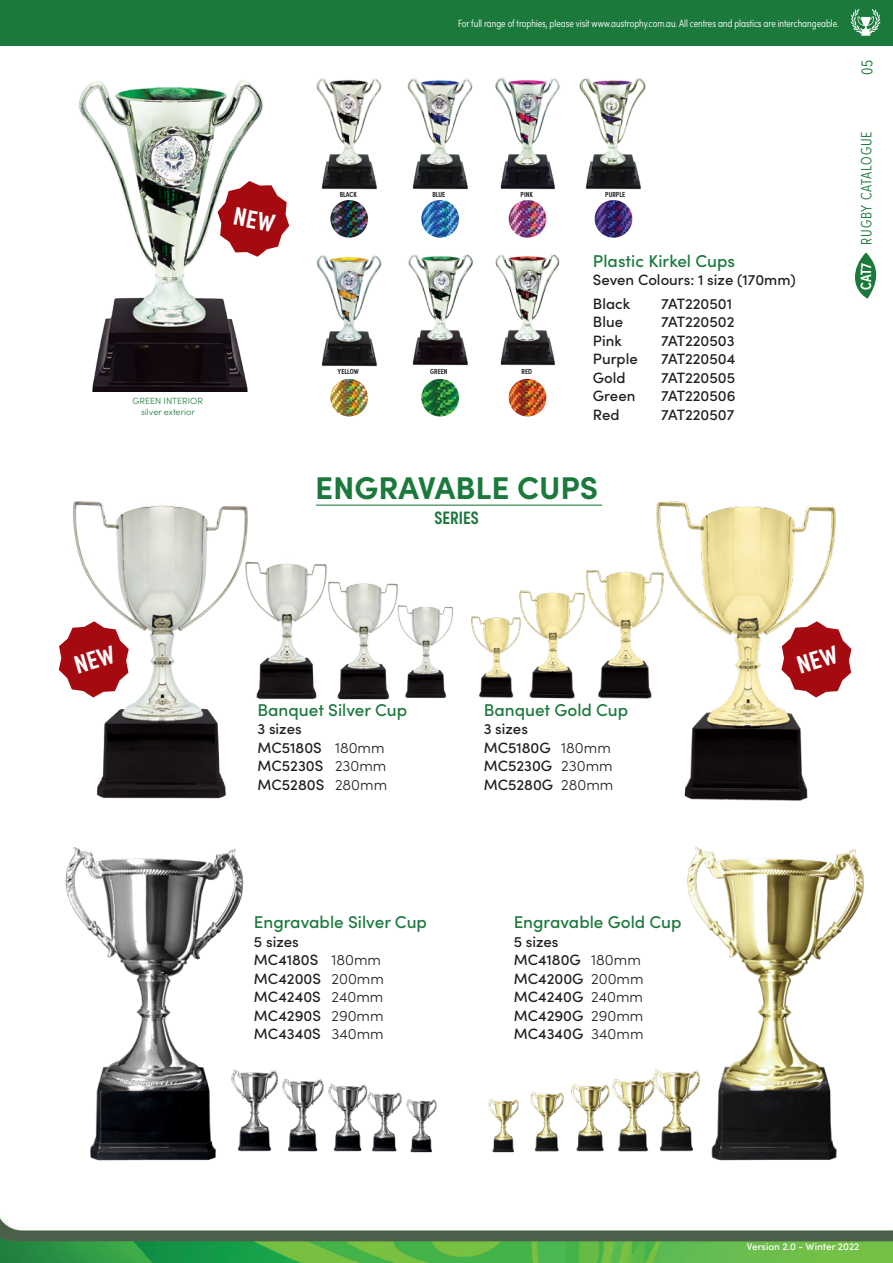
<style>
.page{position:relative;width:893px;height:1263px;background:#fff}
.page>*{position:absolute;margin:0;border:0;box-sizing:border-box;transform-origin:0 0}
.CAT_H2{font:700 31.5px "Sofia Pro";color:#1b793c}
.CAT_H3{font:600 18px "Sofia Pro Condensed";color:#1b793c}
.ATW_CAT_Table_H1{font:500 17.1px "Sofia Pro";color:#1b793c}
.t1{font:300 16.5px "Sofia Pro Condensed";color:#1b793c}
.ATW_table_body{font:500 15px "Sofia Pro";color:#231f20}
.ATW_table_body-2{font:300 15px "Sofia Pro";color:#231f20}
.ATW_CAT_H2{font:500 15px "Sofia Pro";color:#231f20}
.t2{font:300 15px "Sofia Pro Condensed";letter-spacing:.06em;color:#1b793c}
.t3{font:600 15px "Sofia Pro Condensed";color:#fff}
.t4{font:300 10.5px "Sofia Pro Condensed";color:#fff}
.t5{font:500 10.05px "Sofia Pro";color:#fff}
.ATW_Caption_small{font:300 9px "Sofia Pro";color:#1b793c}
.ATW_condensed_label{font:600 7.35px "Sofia Pro Condensed";color:#231f20}
</style>
<div class="page">
<img style="left:0;top:200px;width:893px;height:1063px">
<div style="left:0;top:0;width:893px;height:46px;background:#1b793c"></div>
<svg style="left:850px;top:9px;width:31px;height:27px"></svg>
<svg style="left:851px;top:252px;width:30px;height:47px"></svg>
<img style="left:251px;top:1060px;width:40px;height:103px">
<img style="left:273px;top:1070px;width:62px;height:92px">
<img style="left:320px;top:1076px;width:57px;height:84px">
<img style="left:360px;top:1085px;width:50px;height:74px">
<img style="left:400px;top:1093px;width:45px;height:66px">
<img style="left:646px;top:809px;width:247px;height:354px">
<img style="left:643px;top:1060px;width:69px;height:103px">
<img style="left:604px;top:1070px;width:61px;height:92px">
<img style="left:563px;top:1076px;width:56px;height:84px">
<img style="left:523px;top:1085px;width:50px;height:74px">
<img style="left:482px;top:1093px;width:45px;height:66px">
<img style="left:25px;top:809px;width:226px;height:357px">
<img style="left:579px;top:77px;width:67px;height:113px">
<img style="left:65px;top:80px;width:209px;height:312px">
<img style="left:316px;top:78px;width:66px;height:112px">
<img style="left:407px;top:78px;width:66px;height:112px">
<img style="left:495px;top:77px;width:65px;height:113px">
<img style="left:313px;top:249px;width:73px;height:119px">
<img style="left:404px;top:249px;width:72px;height:118px">
<img style="left:491px;top:249px;width:73px;height:118px">
<img style="left:330px;top:379px;width:38px;height:37px;border-radius:19px">
<img style="left:330px;top:200px;width:38px;height:38px;border-radius:19px">
<img style="left:509px;top:200px;width:37px;height:38px;border-radius:19px">
<img style="left:595px;top:200px;width:37px;height:38px;border-radius:19px">
<img style="left:509px;top:379px;width:37px;height:37px;border-radius:19px">
<img style="left:421px;top:200px;width:38px;height:38px;border-radius:19px">
<img style="left:421px;top:379px;width:38px;height:37px;border-radius:19px">
<img style="left:334px;top:575px;width:70px;height:131px">
<img style="left:248px;top:554px;width:86px;height:153px">
<img style="left:517px;top:585px;width:66px;height:117px">
<img style="left:583px;top:563px;width:65px;height:141px">
<img style="left:58px;top:492px;width:190px;height:325px">
<img style="left:648px;top:486px;width:206px;height:327px">
<img style="left:393px;top:602px;width:64px;height:100px">
<img style="left:469px;top:612px;width:57px;height:89px">
<hr style="left:316px;top:505px;width:286px;height:1px;background:#1b793c">
<svg style="left:59px;top:621px;width:70px;height:76px"></svg>
<svg style="left:218px;top:181px;width:71px;height:76px"></svg>
<svg style="left:781px;top:621px;width:70px;height:76px"></svg>
<p class="ATW_Caption_small" style="left:133px;top:394px;width:72px">GREEN INTERIOR</p>
<p class="ATW_Caption_small" style="left:141px;top:405px;width:55px">silver exterior</p>
<p class="t4" style="left:458px;top:15px;width:382px">For full range of trophies, please visit www.austrophy.com.au. All centres and plastics are interchangeable.</p>
<p class="t1" style="left:855px;top:75px;width:17px;rotate:-90deg">05</p>
<p class="ATW_condensed_label" style="left:340px;top:188px;width:19px">BLACK</p>
<p class="ATW_condensed_label" style="left:338px;top:366px;width:23px">YELLOW</p>
<p class="ATW_condensed_label" style="left:432px;top:188px;width:15px">BLUE</p>
<p class="ATW_condensed_label" style="left:430px;top:366px;width:19px">GREEN</p>
<p class="ATW_condensed_label" style="left:521px;top:188px;width:14px">PINK</p>
<p class="ATW_condensed_label" style="left:521px;top:366px;width:12px">RED</p>
<p class="ATW_condensed_label" style="left:605px;top:188px;width:22px">PURPLE</p>
<p class="ATW_CAT_Table_H1" style="left:593px;top:248px;width:144px">Plastic Kirkel Cups</p>
<p class="ATW_CAT_H2" style="left:593px;top:269px;width:204px">Seven Colours: 1 size (170mm)</p>
<p class="ATW_table_body" style="left:593px;top:292px;width:39px">Black</p>
<p class="ATW_table_body" style="left:661px;top:292px;width:72px">7AT220501</p>
<p class="ATW_table_body" style="left:593px;top:311px;width:32px">Blue</p>
<p class="ATW_table_body" style="left:661px;top:311px;width:75px">7AT220502</p>
<p class="ATW_table_body" style="left:593px;top:329px;width:30px">Pink</p>
<p class="ATW_table_body" style="left:661px;top:329px;width:75px">7AT220503</p>
<p class="ATW_table_body" style="left:593px;top:348px;width:46px">Purple</p>
<p class="ATW_table_body" style="left:661px;top:348px;width:76px">7AT220504</p>
<p class="ATW_table_body" style="left:593px;top:366px;width:34px">Gold</p>
<p class="ATW_table_body" style="left:661px;top:366px;width:75px">7AT220505</p>
<p class="ATW_table_body" style="left:593px;top:385px;width:44px">Green</p>
<p class="ATW_table_body" style="left:661px;top:385px;width:76px">7AT220506</p>
<p class="ATW_table_body" style="left:593px;top:403px;width:28px">Red</p>
<p class="ATW_table_body" style="left:661px;top:403px;width:75px">7AT220507</p>
<p class="CAT_H2" style="left:315px;top:463px;width:285px">ENGRAVABLE CUPS</p>
<p class="CAT_H3" style="left:435px;top:504px;width:46px">SERIES</p>
<p class="t2" style="left:855px;top:245px;width:115px;rotate:-90deg">RUGBY CATALOGUE</p>
<p class="t3" style="left:855px;top:290px;width:28px;rotate:-90deg">CAT7</p>
<p class="ATW_CAT_Table_H1" style="left:257px;top:698px;width:151px">Banquet Silver Cup</p>
<p class="ATW_CAT_H2" style="left:257px;top:718px;width:46px">3 sizes</p>
<p class="ATW_table_body" style="left:257px;top:737px;width:66px">MC5180S</p>
<p class="ATW_table_body-2" style="left:335px;top:737px;width:51px">180mm</p>
<p class="ATW_table_body" style="left:257px;top:755px;width:67px">MC5230S</p>
<p class="ATW_table_body-2" style="left:335px;top:755px;width:53px">230mm</p>
<p class="ATW_table_body" style="left:257px;top:774px;width:68px">MC5280S</p>
<p class="ATW_table_body-2" style="left:335px;top:774px;width:54px">280mm</p>
<p class="ATW_CAT_Table_H1" style="left:254px;top:910px;width:175px">Engravable Silver Cup</p>
<p class="ATW_CAT_H2" style="left:254px;top:930px;width:46px">5 sizes</p>
<p class="ATW_table_body" style="left:254px;top:949px;width:66px">MC4180S</p>
<p class="ATW_table_body-2" style="left:332px;top:949px;width:51px">180mm</p>
<p class="ATW_table_body" style="left:254px;top:967px;width:69px">MC4200S</p>
<p class="ATW_table_body-2" style="left:332px;top:967px;width:54px">200mm</p>
<p class="ATW_table_body" style="left:254px;top:986px;width:68px">MC4240S</p>
<p class="ATW_table_body-2" style="left:332px;top:986px;width:53px">240mm</p>
<p class="ATW_table_body" style="left:254px;top:1004px;width:69px">MC4290S</p>
<p class="ATW_table_body-2" style="left:332px;top:1004px;width:54px">290mm</p>
<p class="ATW_table_body" style="left:254px;top:1023px;width:68px">MC4340S</p>
<p class="ATW_table_body-2" style="left:332px;top:1023px;width:54px">340mm</p>
<p class="ATW_CAT_Table_H1" style="left:484px;top:698px;width:146px">Banquet Gold Cup</p>
<p class="ATW_CAT_H2" style="left:484px;top:718px;width:46px">3 sizes</p>
<p class="ATW_table_body" style="left:484px;top:737px;width:69px">MC5180G</p>
<p class="ATW_table_body-2" style="left:561px;top:737px;width:51px">180mm</p>
<p class="ATW_table_body" style="left:484px;top:755px;width:70px">MC5230G</p>
<p class="ATW_table_body-2" style="left:561px;top:755px;width:53px">230mm</p>
<p class="ATW_table_body" style="left:484px;top:774px;width:71px">MC5280G</p>
<p class="ATW_table_body-2" style="left:561px;top:774px;width:54px">280mm</p>
<p class="ATW_CAT_Table_H1" style="left:514px;top:910px;width:169px">Engravable Gold Cup</p>
<p class="ATW_CAT_H2" style="left:514px;top:930px;width:46px">5 sizes</p>
<p class="ATW_table_body" style="left:514px;top:949px;width:69px">MC4180G</p>
<p class="ATW_table_body-2" style="left:591px;top:949px;width:51px">180mm</p>
<p class="ATW_table_body" style="left:514px;top:967px;width:71px">MC4200G</p>
<p class="ATW_table_body-2" style="left:591px;top:967px;width:54px">200mm</p>
<p class="ATW_table_body" style="left:514px;top:986px;width:71px">MC4240G</p>
<p class="ATW_table_body-2" style="left:591px;top:986px;width:53px">240mm</p>
<p class="ATW_table_body" style="left:514px;top:1004px;width:71px">MC4290G</p>
<p class="ATW_table_body-2" style="left:591px;top:1004px;width:54px">290mm</p>
<p class="ATW_table_body" style="left:514px;top:1023px;width:71px">MC4340G</p>
<p class="ATW_table_body-2" style="left:591px;top:1023px;width:54px">340mm</p>
<p class="t5" style="left:747px;top:1239px;width:114px">Version 2.0 - Winter 2022</p>
</div>
